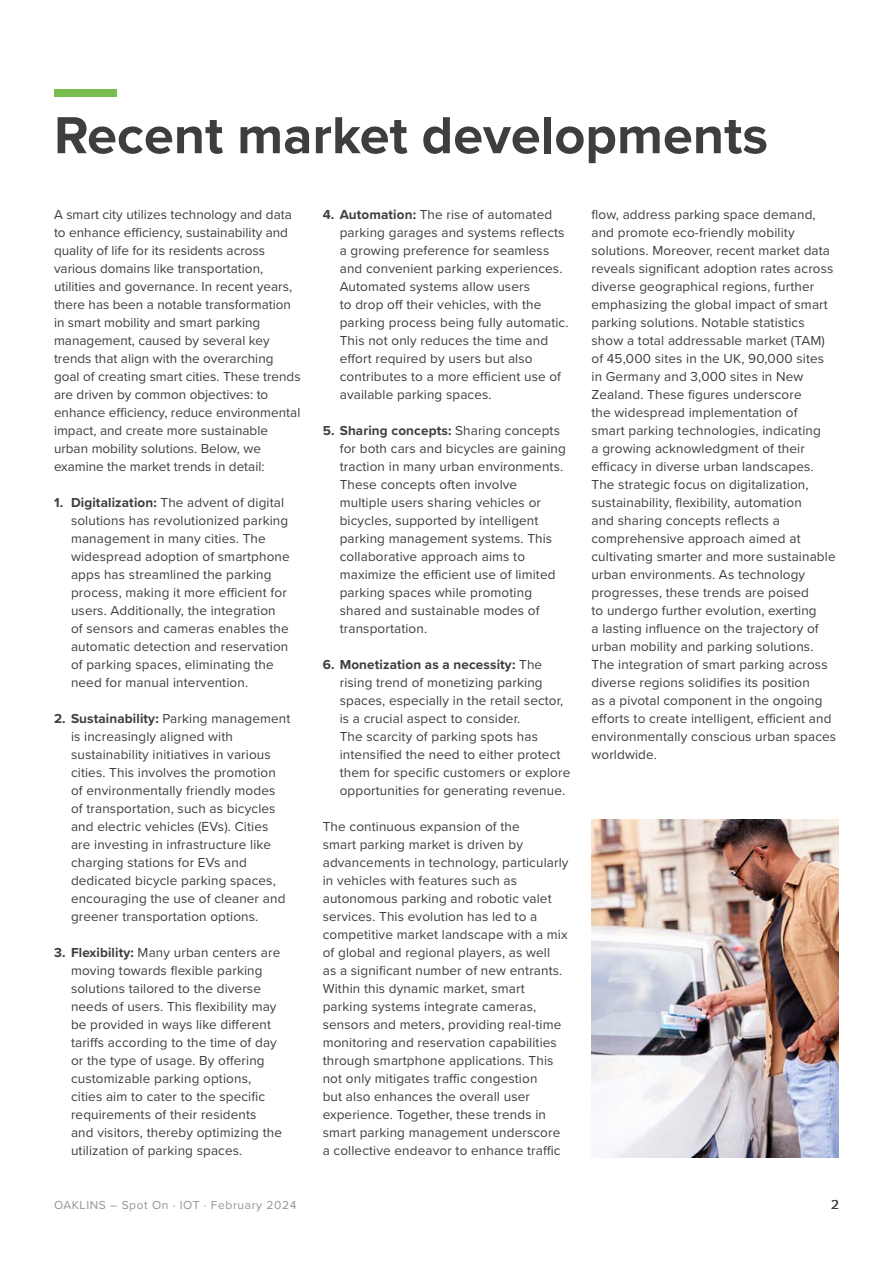
<style>
.page{position:relative;width:893px;height:1263px;background:#fff}
.page>*{position:absolute;margin:0;border:0;box-sizing:border-box;transform-origin:0 0}
._03_headline_level_1{font:700 54px "Proxima Nova";color:#3e3e3f}
._01_bodycopy{font:13.5px/18px "Proxima Nova";letter-spacing:.01em;color:#3e3e3f}
.t1{font:12px "Proxima Nova";letter-spacing:.05em;color:#939598}
.s1{font-weight:700}
</style>
<div class="page">
<div style="left:54px;top:89px;width:63px;height:8px;background:#77be4e"></div>
<img style="left:591px;top:820px;width:248px;height:337px">
<p class="_03_headline_level_1" style="left:54px;top:95px;width:716px">Recent market developments</p>
<p class="_01_bodycopy" style="left:54px;top:204px;width:248px">A smart city utilizes technology and data to enhance efficiency, sustainability and quality of life for its residents across various domains like transportation, utilities and governance. In recent years, there has been a notable transformation in smart mobility and smart parking management, caused by several key trends that align with the overarching goal of creating smart cities. These trends are driven by common objectives: to enhance efficiency, reduce environmental impact, and create more sustainable urban mobility solutions. Below, we examine the market trends in detail:</p>
<p class="_01_bodycopy" style="left:71px;top:492px;width:220px;text-indent:-17px"><span class="s1">1. Digitalization:</span> The advent of digital solutions has revolutionized parking management in many cities. The widespread adoption of smartphone apps has streamlined the parking process, making it more efficient for users. Additionally, the integration of sensors and cameras enables the automatic detection and reservation of parking spaces, eliminating the need for manual intervention.</p>
<p class="_01_bodycopy" style="left:71px;top:708px;width:221px;text-indent:-17px"><span class="s1">2. Sustainability:</span> Parking management is increasingly aligned with sustainability initiatives in various cities. This involves the promotion of environmentally friendly modes<br>of transportation, such as bicycles and electric vehicles (EVs). Cities are investing in infrastructure like charging stations for EVs and dedicated bicycle parking spaces, encouraging the use of cleaner and greener transportation options.</p>
<p class="_01_bodycopy" style="left:71px;top:942px;width:212px;text-indent:-17px"><span class="s1">3. Flexibility:</span> Many urban centers are moving towards flexible parking solutions tailored to the diverse needs of users. This flexibility may be provided in ways like different tariffs according to the time of day or the type of usage. By offering customizable parking options, cities aim to cater to the specific requirements of their residents and visitors, thereby optimizing the utilization of parking spaces.</p>
<p class="_01_bodycopy" style="left:340px;top:204px;width:230px;text-indent:-17px"><span class="s1">4. Automation:</span> The rise of automated parking garages and systems reflects a growing preference for seamless and convenient parking experiences.<br>Automated systems allow users<br>to drop off their vehicles, with the parking process being fully automatic.<br>This not only reduces the time and effort required by users but also contributes to a more efficient use of available parking spaces.</p>
<p class="_01_bodycopy" style="left:340px;top:420px;width:228px;text-indent:-17px"><span class="s1">5. Sharing concepts:</span> Sharing concepts for both cars and bicycles are gaining traction in many urban environments.<br>These concepts often involve multiple users sharing vehicles or bicycles, supported by intelligent parking management systems. This collaborative approach aims to maximize the efficient use of limited parking spaces while promoting shared and sustainable modes of transportation.</p>
<p class="_01_bodycopy" style="left:340px;top:654px;width:232px;text-indent:-17px"><span class="s1">6. Monetization as a necessity:</span> The rising trend of monetizing parking spaces, especially in the retail sector, is a crucial aspect to consider.<br>The scarcity of parking spots has intensified the need to either protect them for specific customers or explore opportunities for generating revenue.</p>
<p class="_01_bodycopy" style="left:323px;top:816px;width:247px">The continuous expansion of the<br>smart parking market is driven by advancements in technology, particularly in vehicles with features such as autonomous parking and robotic valet services. This evolution has led to a competitive market landscape with a mix of global and regional players, as well<br>as a significant number of new entrants.<br>Within this dynamic market, smart parking systems integrate cameras, sensors and meters, providing real-time monitoring and reservation capabilities through smartphone applications. This not only mitigates traffic congestion<br>but also enhances the overall user experience. Together, these trends in smart parking management underscore a collective endeavor to enhance traffic</p>
<p class="_01_bodycopy" style="left:591px;top:204px;width:246px">flow, address parking space demand, and promote eco-friendly mobility solutions. Moreover, recent market data reveals significant adoption rates across diverse geographical regions, further emphasizing the global impact of smart parking solutions. Notable statistics show a total addressable market (TAM) of 45,000 sites in the UK, 90,000 sites in Germany and 3,000 sites in New Zealand. These figures underscore<br>the widespread implementation of<br>smart parking technologies, indicating<br>a growing acknowledgment of their efficacy in diverse urban landscapes.<br>The strategic focus on digitalization, sustainability, flexibility, automation<br>and sharing concepts reflects a comprehensive approach aimed at cultivating smarter and more sustainable urban environments. As technology progresses, these trends are poised<br>to undergo further evolution, exerting<br>a lasting influence on the trajectory of urban mobility and parking solutions.<br>The integration of smart parking across diverse regions solidifies its position<br>as a pivotal component in the ongoing efforts to create intelligent, efficient and environmentally conscious urban spaces worldwide.</p>
<p class="t1" style="left:54px;top:1196px;width:244px">OAKLINS – Spot On · IOT · February 2024</p>
<p class="_01_bodycopy" style="left:831px;top:1194px;width:9px">2</p>
</div>
